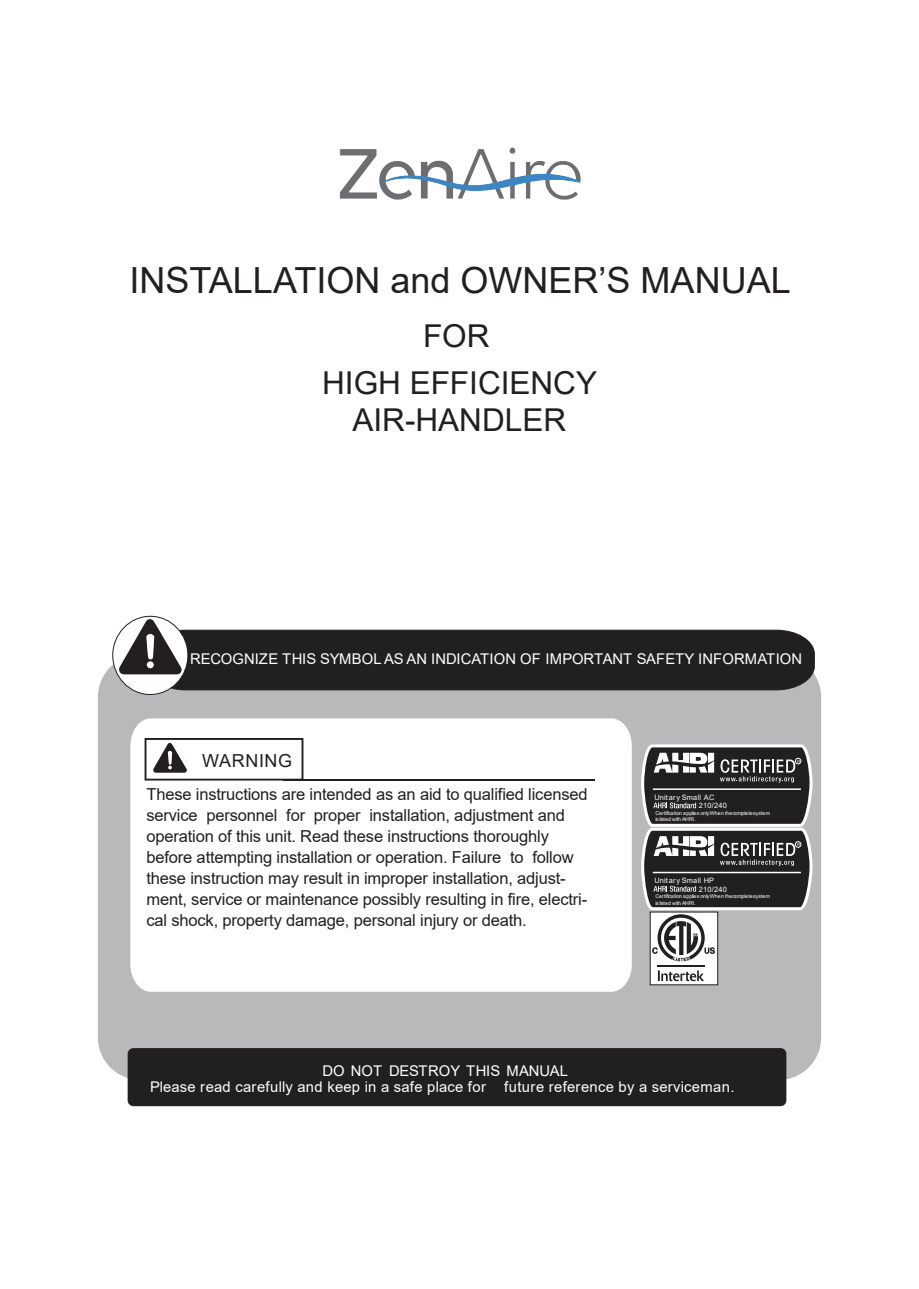
<style>
.page{position:relative;width:919px;height:1289px;background:#fff}
.page>*{position:absolute;margin:0;border:0;box-sizing:border-box;transform-origin:0 0}
.t1{font:36px "Arial";color:#231f20}
.t2{font:31.5px/46.7px "Arial";color:#231f20;text-align:center}
.t3{font:18px "Arial";letter-spacing:.04em;color:#221f20}
.t4{font:16.5px/21px "Arial";letter-spacing:-.01em;color:#231f20}
.t5{font:14.7px/16.8px "Arial";letter-spacing:.005em;color:#fff;text-align:center}
.t6{font:7.35px/8.4px "Arial";letter-spacing:.035em;color:#fff}
.t7{font:5.25px/6.3px "Arial";letter-spacing:-.01em;color:#fff}
.t8{font:4.2px "Arial";color:#fff}
</style>
<div class="page">
<div style="left:98px;top:654px;width:723px;height:425px;background:#b9b9bb;border-radius:43px"></div>
<div style="left:130px;top:718px;width:501px;height:273px;background:#fff"></div>
<div style="left:128px;top:1048px;width:658px;height:58px;background:#221f20;border-radius:6px"></div>
<svg style="left:113px;top:616px;width:75px;height:78px"></svg>
<hr style="left:283px;top:778px;width:311px;height:2px;background:#221f1f">
<div style="left:649px;top:911px;width:69px;height:74px;background:#fff"></div>
<svg style="left:658px;top:970px;width:46px;height:11px"></svg>
<hr style="left:657px;top:965px;width:47px;height:1px;background:#221f20">
<svg style="left:641px;top:744px;width:172px;height:217px"></svg>
<svg style="left:144px;top:738px;width:159px;height:42px;background:#d8d7d7"></svg>
<svg style="left:119px;top:618px;width:696px;height:72px"></svg>
<div style="left:147px;top:661px;width:7px;height:7px;background:#fff;border-radius:50%"></div>
<img style="left:339px;top:147px;width:242px;height:53px">
<h1 class="t1" style="left:129px;top:255px;width:662px">INSTALLATION and OWNER’S MANUAL</h1>
<h2 class="t2" style="left:322px;top:312px;width:276px">FOR<br>HIGH EFFICIENCY</h2>
<h2 class="t2" style="left:352px;top:397px;width:215px">AIR-HANDLER</h2>
<p class="t5" style="left:190px;top:650px;width:613px">RECOGNIZE THIS SYMBOL AS AN INDICATION OF IMPORTANT SAFETY INFORMATION</p>
<p class="t3" style="left:202px;top:748px;width:91px">WARNING</p>
<p class="t4" style="left:146px;top:784px;width:442px">These instructions are intended as an aid to qualified licensed service personnel for proper installation, adjustment and operation of this unit. Read these instructions thoroughly before attempting installation or operation. Failure to follow these instruction may result in improper installation, adjust&shy;ment, service or maintenance possibly resulting in fire, electri&shy;cal shock, property damage, personal injury or death.</p>
<p class="t6" style="left:698px;top:793px;width:30px;text-indent:-44px">Unitary Small AC<br>210/240</p>
<p class="t7" style="left:655px;top:809px;width:116px">Certification applies only When the complete system is listed with AHRI.</p>
<p class="t6" style="left:698px;top:876px;width:30px;text-indent:-44px">Unitary Small HP<br>210/240</p>
<p class="t7" style="left:655px;top:893px;width:116px">Certification applies only When the complete system is listed with AHRI.</p>
<p class="t8" style="left:797px;top:758px;width:5px">R</p>
<p class="t8" style="left:797px;top:842px;width:5px">R</p>
<p class="t5" style="left:150px;top:1061px;width:586px">DO NOT DESTROY THIS MANUAL<br>Please read carefully and keep in a safe place for future reference by a serviceman.</p>
</div>
